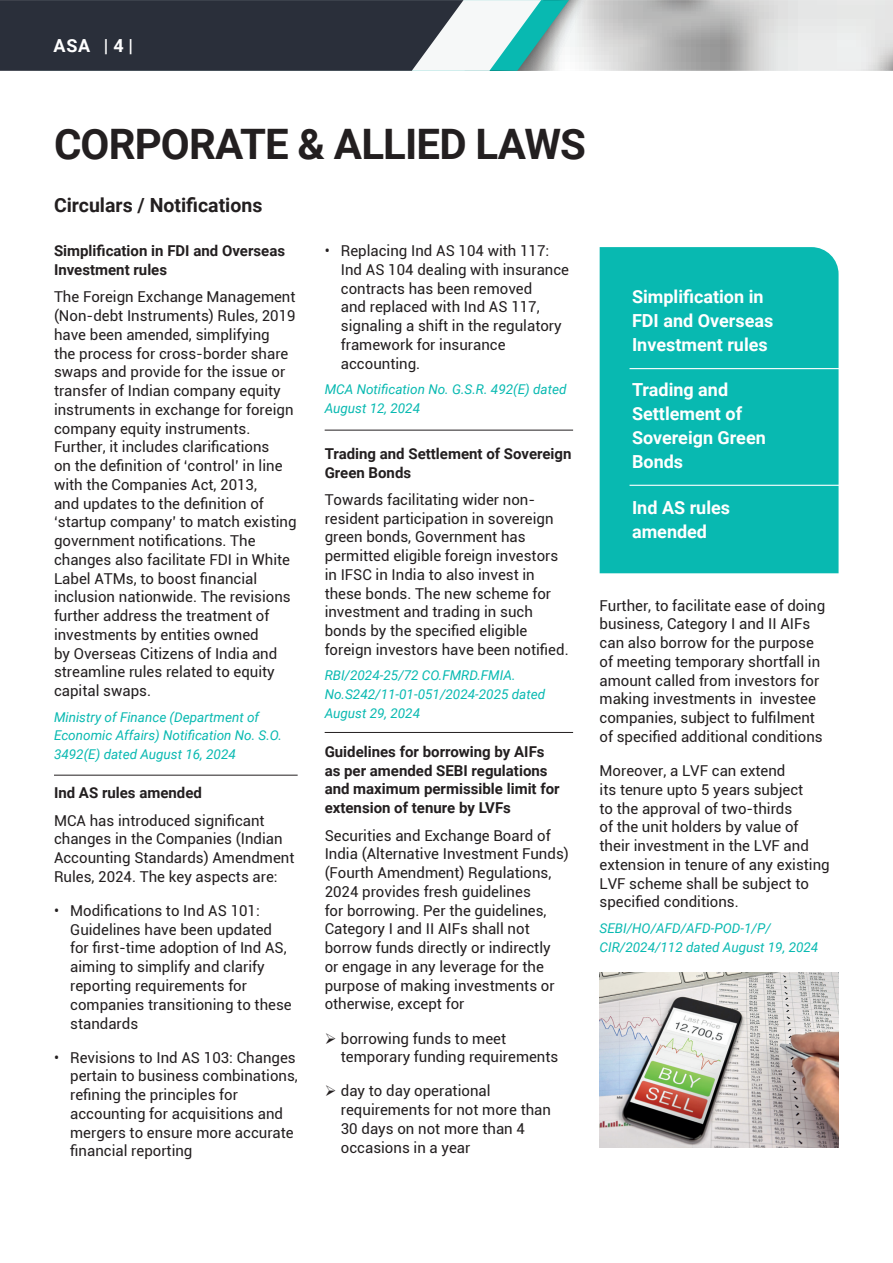
<style>
.page{position:relative;width:893px;height:1263px;background:#fff}
.page>*{position:absolute;margin:0;border:0;box-sizing:border-box;transform-origin:0 0}
.t1{font:700 42px "Roboto";letter-spacing:-.02em;color:#231f20}
.t2{font:700 19.5px "Roboto";color:#231f20}
.t3{font:700 18px/24px "Roboto";color:#fff}
.t4{font:15px/18.8px "Roboto";color:#231f20}
.t5{font:700 15px/18.8px "Roboto";color:#231f20}
.t6{font:italic 13.5px/18.8px "Roboto";color:#08b9b1}
</style>
<div class="page">
<svg style="left:0;top:0;width:893px;height:71px"></svg>
<div style="left:600px;top:247px;width:238px;height:326px;background:#08b9b1"></div>
<hr style="left:629px;top:368px;width:228px;height:1px;background:#fff">
<hr style="left:629px;top:485px;width:228px;height:1px;background:#fff">
<hr style="left:325px;top:732px;width:248px;height:1px;background:#231f20">
<hr style="left:325px;top:430px;width:248px;height:1px;background:#231f20">
<hr style="left:54px;top:775px;width:244px;height:1px;background:#231f20">
<img style="left:600px;top:973px;width:238px;height:175px">
<p class="t3" style="left:54px;top:33px;width:81px">ASA | 4 |</p>
<h1 class="t1" style="left:54px;top:114px;width:534px">CORPORATE &amp; ALLIED LAWS</h1>
<h2 class="t2" style="left:54px;top:191px;width:210px">Circulars / Notifications</h2>
<p class="t5" style="left:54px;top:241px;width:233px">Simplification in FDI and Overseas<br>Investment rules</p>
<p class="t4" style="left:54px;top:287px;width:244px">The Foreign Exchange Management (Non-debt Instruments) Rules, 2019 have been amended, simplifying<br>the process for cross-border share swaps and provide for the issue or transfer of Indian company equity instruments in exchange for foreign company equity instruments.<br>Further, it includes clarifications<br>on the definition of ‘control’ in line with the Companies Act, 2013,<br>and updates to the definition of ‘startup company’ to match existing government notifications. The changes also facilitate FDI in White Label ATMs, to boost financial inclusion nationwide. The revisions further address the treatment of investments by entities owned<br>by Overseas Citizens of India and streamline rules related to equity capital swaps.</p>
<p class="t6" style="left:54px;top:707px;width:229px">Ministry of Finance (Department of<br>Economic Affairs) Notification No. S.O.<br>3492(E) dated August 16, 2024</p>
<p class="t5" style="left:54px;top:783px;width:149px">Ind AS rules amended</p>
<p class="t4" style="left:54px;top:810px;width:242px">MCA has introduced significant changes in the Companies (Indian Accounting Standards) Amendment Rules, 2024. The key aspects are:</p>
<p class="t4" style="left:70px;top:901px;width:223px;text-indent:-16px">• Modifications to Ind AS 101:<br>Guidelines have been updated for first-time adoption of Ind AS, aiming to simplify and clarify reporting requirements for companies transitioning to these standards</p>
<p class="t4" style="left:70px;top:1047px;width:229px;text-indent:-16px">• Revisions to Ind AS 103: Changes pertain to business combinations, refining the principles for accounting for acquisitions and mergers to ensure more accurate financial reporting</p>
<p class="t4" style="left:341px;top:241px;width:230px;text-indent:-16px">• Replacing Ind AS 104 with 117:<br>Ind AS 104 dealing with insurance contracts has been removed<br>and replaced with Ind AS 117, signaling a shift in the regulatory framework for insurance accounting.</p>
<p class="t6" style="left:325px;top:380px;width:243px">MCA Notification No. G.S.R. 492(E) dated<br>August 12, 2024</p>
<p class="t5" style="left:325px;top:443px;width:248px">Trading and Settlement of Sovereign<br>Green Bonds</p>
<p class="t4" style="left:325px;top:490px;width:246px">Towards facilitating wider non&shy;resident participation in sovereign green bonds, Government has permitted eligible foreign investors in IFSC in India to also invest in these bonds. The new scheme for investment and trading in such bonds by the specified eligible foreign investors have been notified.</p>
<p class="t6" style="left:325px;top:666px;width:222px">RBI/2024-25/72 CO.FMRD.FMIA.<br>No.S242/11-01-051/2024-2025 dated<br>August 29, 2024</p>
<p class="t5" style="left:325px;top:742px;width:237px">Guidelines for borrowing by AIFs as per amended SEBI regulations and maximum permissible limit for extension of tenure by LVFs</p>
<p class="t4" style="left:325px;top:825px;width:246px">Securities and Exchange Board of<br>India (Alternative Investment Funds) (Fourth Amendment) Regulations,<br>2024 provides fresh guidelines<br>for borrowing. Per the guidelines,<br>Category I and II AIFs shall not borrow funds directly or indirectly<br>or engage in any leverage for the purpose of making investments or otherwise, except for</p>
<p class="t4" style="left:341px;top:1028px;width:219px;text-indent:-16px">➢ borrowing funds to meet temporary funding requirements</p>
<p class="t4" style="left:341px;top:1081px;width:212px;text-indent:-16px">➢ day to day operational requirements for not more than<br>30 days on not more than 4 occasions in a year</p>
<p class="t3" style="left:632px;top:283px;width:143px">Simplification in<br>FDI and Overseas<br>Investment rules</p>
<p class="t3" style="left:632px;top:377px;width:135px">Trading and<br>Settlement of<br>Sovereign Green<br>Bonds</p>
<p class="t3" style="left:632px;top:495px;width:100px">Ind AS rules amended</p>
<p class="t4" style="left:600px;top:595px;width:227px">Further, to facilitate ease of doing business, Category I and II AIFs can also borrow for the purpose of meeting temporary shortfall in amount called from investors for making investments in investee companies, subject to fulfilment of specified additional conditions</p>
<p class="t4" style="left:600px;top:761px;width:232px">Moreover, a LVF can extend<br>its tenure upto 5 years subject<br>to the approval of two-thirds<br>of the unit holders by value of their investment in the LVF and extension in tenure of any existing<br>LVF scheme shall be subject to specified conditions.</p>
<p class="t6" style="left:600px;top:918px;width:220px">SEBI/HO/AFD/AFD-POD-1/P/<br>CIR/2024/112 dated August 19, 2024</p>
</div>
